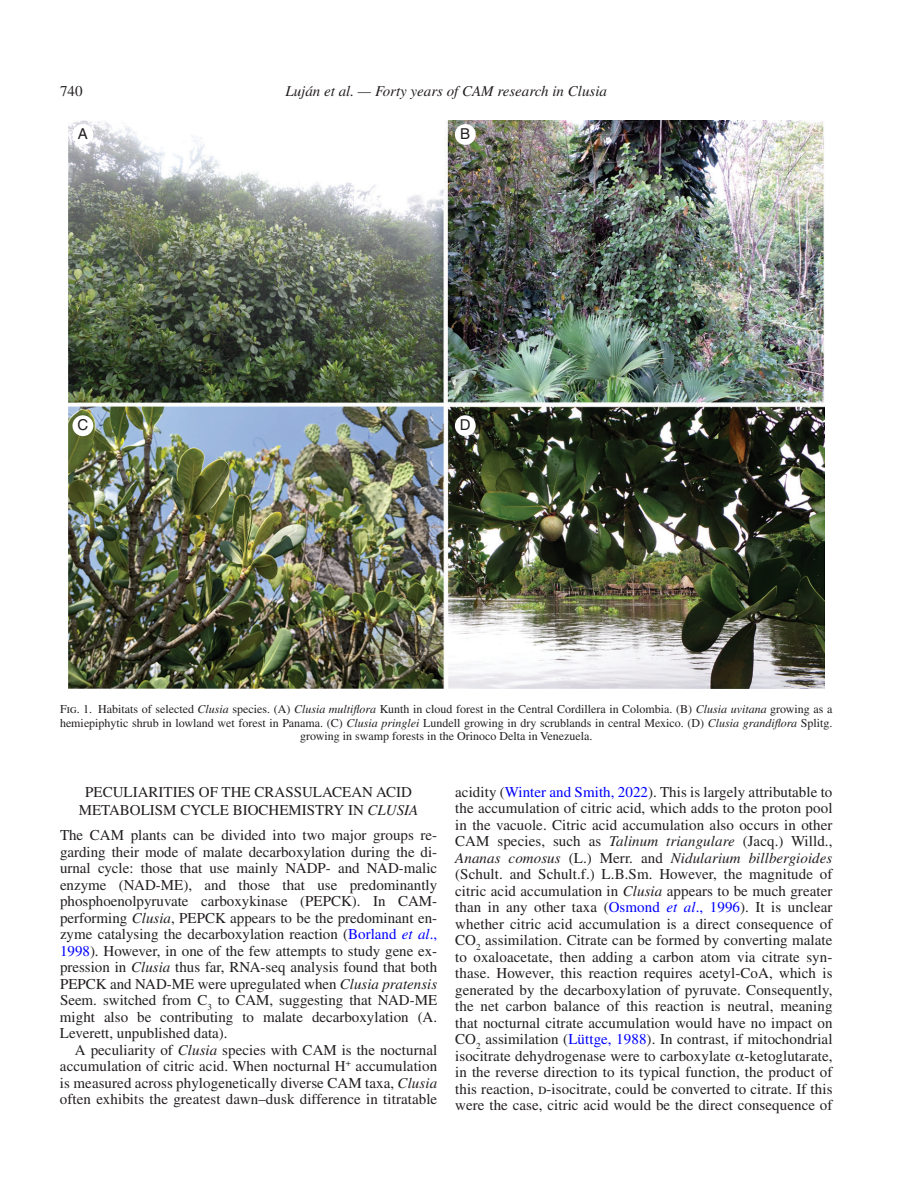
<style>
.page{position:relative;width:918px;height:1186px;background:#fff}
.page>*{position:absolute;margin:0;border:0;box-sizing:border-box;transform-origin:0 0}
.t1{font:15px/16.5px "Times LT Std";color:#231f20;text-align:justify}
.t2{font:italic 15px "Times LT Std";color:#231f20}
.t3{font:15px "Helvetica";color:#231f20}
.t4{font:12px/13.5px "Times LT Std";color:#231f20;text-align:center}
.s1{font-style:italic}
.s2{color:#00f}
.s3{font-style:italic;color:#00f}
.s4{font-family:"Gandhari Unicode"}
</style>
<div class="page">
<img style="left:68px;top:120px;width:756px;height:568px">
<div style="left:72px;top:124px;width:21px;height:21px;background:#fff;border-radius:50%"></div>
<div style="left:455px;top:124px;width:21px;height:21px;background:#fff;border-radius:50%"></div>
<div style="left:72px;top:415px;width:21px;height:21px;background:#fff;border-radius:50%"></div>
<div style="left:455px;top:415px;width:21px;height:21px;background:#fff;border-radius:50%"></div>
<p class="t1" style="left:60px;top:83px;width:24px">740</p>
<p class="t2" style="left:285px;top:83px;width:323px">Luján et al. — Forty years of CAM research in Clusia</p>
<p class="t3" style="left:78px;top:125px;width:12px">A</p>
<p class="t3" style="left:460px;top:125px;width:12px">B</p>
<p class="t3" style="left:77px;top:416px;width:12px">C</p>
<p class="t3" style="left:460px;top:416px;width:12px">D</p>
<p class="t4" style="left:60px;top:702px;width:774px">Fig. 1. Habitats of selected <span class="s1">Clusia</span> species. (A) <span class="s1">Clusia multiflora</span> Kunth in cloud forest in the Central Cordillera in Colombia. (B) <span class="s1">Clusia uvitana</span> growing as a hemiepiphytic shrub in lowland wet forest in Panama. (C) <span class="s1">Clusia pringlei</span> Lundell growing in dry scrublands in central Mexico. (D) <span class="s1">Clusia grandiflora</span> Splitg. growing in swamp forests in the Orinoco Delta in Venezuela.</p>
<p class="t1" style="left:79px;top:783px;width:341px;line-height:18px;text-align:center">PECULIARITIES OF THE CRASSULACEAN ACID<br>METABOLISM CYCLE BIOCHEMISTRY IN <span class="s1">CLUSIA</span></p>
<p class="t1" style="left:60px;top:827px;width:379px">The CAM plants can be divided into two major groups re&shy;garding their mode of malate decarboxylation during the di&shy;urnal cycle: those that use mainly NADP- and NAD-malic enzyme (NAD-ME), and those that use predominantly phosphoenolpyruvate carboxykinase (PEPCK). In CAM&shy;performing <span class="s1">Clusia</span>, PEPCK appears to be the predominant en&shy;zyme catalysing the decarboxylation reaction (<span class="s2">Borland</span> <span class="s3">et al</span><span class="s2">., 1998</span>). However, in one of the few attempts to study gene ex&shy;pression in <span class="s1">Clusia</span> thus far, RNA-seq analysis found that both PEPCK and NAD-ME were upregulated when <span class="s1">Clusia pratensis </span>Seem. switched from C<sub>3</sub> to CAM, suggesting that NAD-ME might also be contributing to malate decarboxylation (A.<br>Leverett, unpublished data).</p>
<p class="t1" style="left:60px;top:1041px;width:379px;text-indent:15px">A peculiarity of <span class="s1">Clusia</span> species with CAM is the nocturnal accumulation of citric acid. When nocturnal H<sup>+</sup> accumulation is measured across phylogenetically diverse CAM taxa, <span class="s1">Clusia </span>often exhibits the greatest dawn–dusk difference in titratable</p>
<p class="t1" style="left:455px;top:783px;width:379px">acidity (<span class="s2">Winter and Smith, 2022</span>). This is largely attributable to the accumulation of citric acid, which adds to the proton pool in the vacuole. Citric acid accumulation also occurs in other CAM species, such as <span class="s1">Talinum triangulare</span> (Jacq.) Willd., <span class="s1">Ananas comosus</span> (L.) Merr. and <span class="s1">Nidularium billbergioides </span>(Schult. and Schult.f.) L.B.Sm. However, the magnitude of citric acid accumulation in <span class="s1">Clusia</span> appears to be much greater than in any other taxa (<span class="s2">Osmond</span> <span class="s3">et al</span><span class="s2">., 1996</span>). It is unclear whether citric acid accumulation is a direct consequence of CO<sub>2</sub> assimilation. Citrate can be formed by converting malate to oxaloacetate, then adding a carbon atom via citrate syn&shy;thase. However, this reaction requires acetyl-CoA, which is generated by the decarboxylation of pyruvate. Consequently, the net carbon balance of this reaction is neutral, meaning that nocturnal citrate accumulation would have no impact on CO<sub>2</sub> assimilation (<span class="s2">Lüttge, 1988</span>). In contrast, if mitochondrial isocitrate dehydrogenase were to carboxylate <span class="s4">α</span>-ketoglutarate, in the reverse direction to its typical function, the product of this reaction, d-isocitrate, could be converted to citrate. If this were the case, citric acid would be the direct consequence of</p>
</div>
